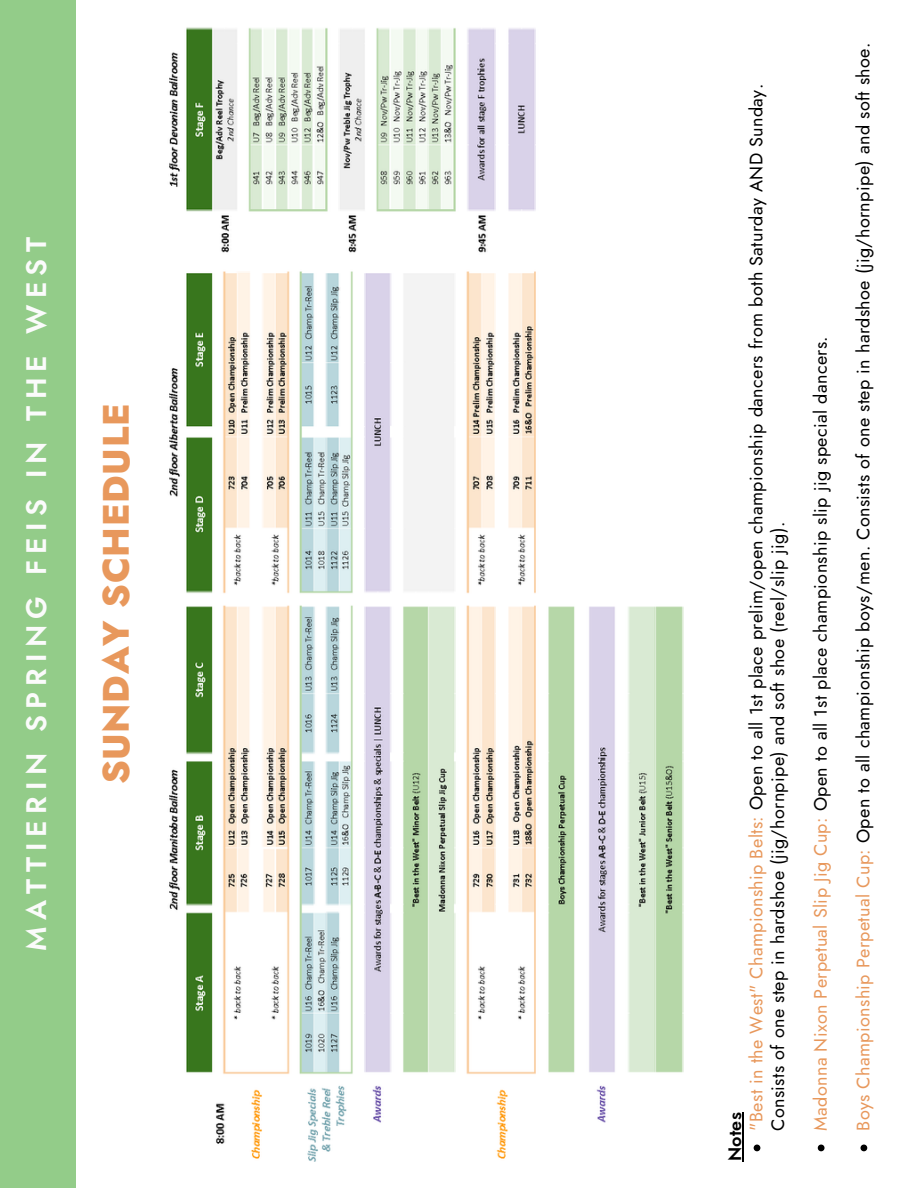
<style>
.page{position:relative;width:918px;height:1188px;background:#fff}
.page>*{position:absolute;margin:0;border:0;box-sizing:border-box;transform-origin:0 0}
.t1{font:800 36.75px "Jost";letter-spacing:.02em;color:#e8985c}
.t2{font:600 28.2px "Jost";letter-spacing:.22em;color:#fbfbfb}
.t3{font:18px/21.5px "Jost";letter-spacing:.02em;color:#000}
.t4{font:600 18px "Jost";letter-spacing:.02em;color:#000}
.s1{color:#e8985c}
</style>
<div class="page">
<div style="left:0;top:0;width:76px;height:1188px;background:#93cc89"></div>
<img style="left:169px;top:27px;width:515px;height:1134px">
<hr style="left:742px;top:1112px;width:2px;height:49px;background:#000">
<svg style="left:754px;top:1145px;width:6px;height:6px"></svg>
<svg style="left:818px;top:1145px;width:7px;height:6px"></svg>
<svg style="left:861px;top:1145px;width:6px;height:6px"></svg>
<h1 class="t2" style="left:16px;top:951px;width:715px;rotate:-90deg">MATTIERIN SPRING FEIS IN THE WEST</h1>
<p class="t1" style="left:90px;top:784px;width:382px;rotate:-90deg">SUNDAY SCHEDULE</p>
<p class="t3" style="left:746px;top:1131px;width:1048px;rotate:-90deg"><span class="s1">"Best in the West" Championship Belts:</span> Open to all 1st place prelim/open championship dancers from both Saturday AND Sunday.<br>Consists of one step in hardshoe (jig/hornpipe) and soft shoe (reel/slip jig).</p>
<h3 class="t4" style="left:722px;top:1161px;width:51px;rotate:-90deg">Notes</h3>
<p class="t3" style="left:810px;top:1131px;width:796px;rotate:-90deg"><span class="s1">Madonna Nixon Perpetual Slip Jig Cup:</span> Open to all 1st place championship slip jig special dancers.</p>
<p class="t3" style="left:853px;top:1131px;width:1090px;rotate:-90deg"><span class="s1">Boys Championship Perpetual Cup:</span> Open to all championship boys/men. Consists of one step in hardshoe (jig/hornpipe) and soft shoe.</p>
</div>
